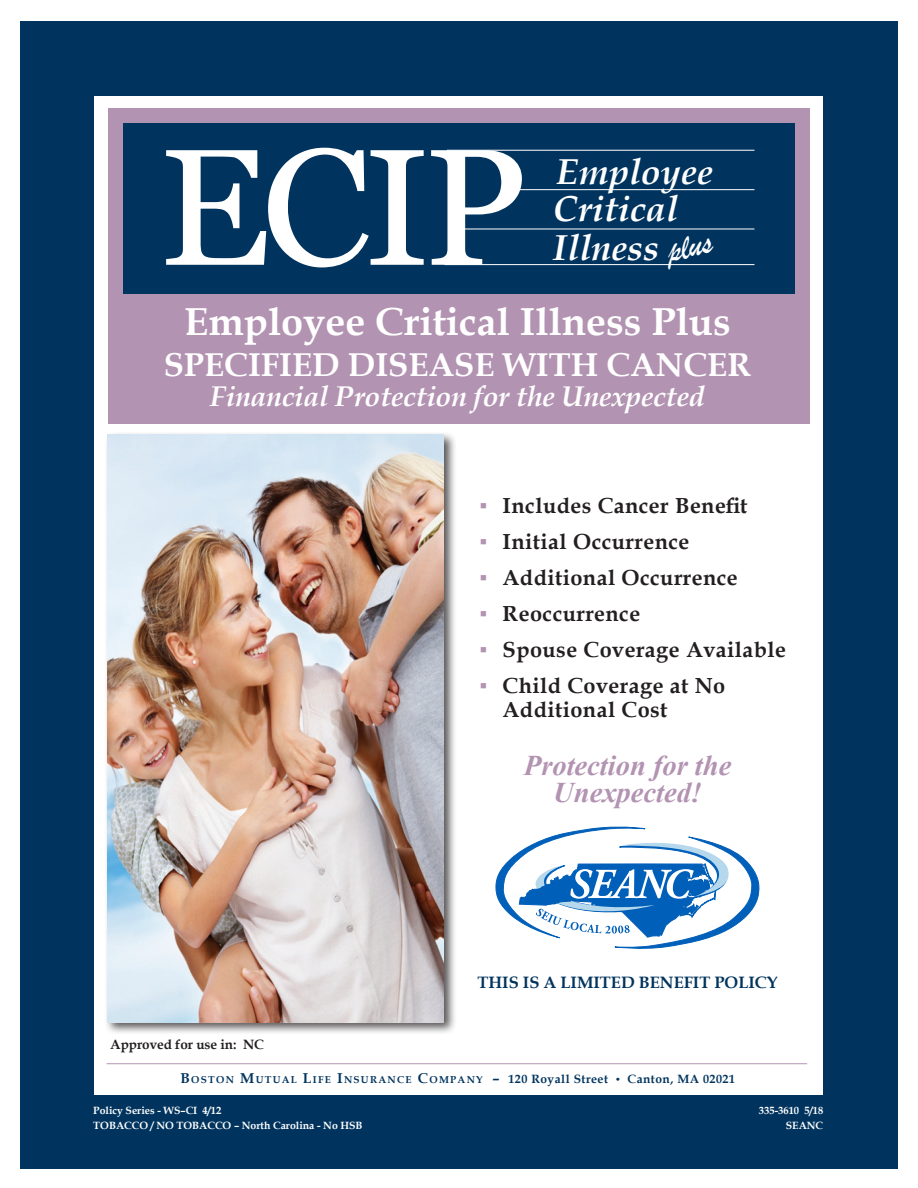
<style>
.page{position:relative;width:918px;height:1188px;background:#fff}
.page>*{position:absolute;margin:0;border:0;box-sizing:border-box;transform-origin:0 0}
.t1{font:165.3px "Georgia";color:#fff}
.t2{font:700 39px "Book Antiqua";color:#fff}
.t3{font:italic 700 36px "Book Antiqua";color:#fff}
.t4{font:36px "Brush Script";color:#fff}
.t5{font:700 33px "Book Antiqua";color:#fff}
.t6{font:italic 700 28.5px "Book Antiqua";letter-spacing:-.01em;color:#fff}
.t7{font:italic 700 28.5px "Times New Roman";color:#b393b2}
.t8{font:700 21.75px "Book Antiqua";letter-spacing:.02em;color:#231f20}
.t9{font:700 16.5px "Book Antiqua";color:#00345e}
.t10{font:700 13.5px "Book Antiqua";letter-spacing:-.005em;color:#231f20}
.t11{font:700 12px "Book Antiqua";letter-spacing:.04em;color:#00345e}
.t12{font:700 10.5px "Book Antiqua";color:#fff}
.s1{font-size:14.25px}
.s2{font-size:10.05px}
.s3{font-size:10.5px}
</style>
<div class="page">
<div style="left:20px;top:22px;width:878px;height:1147px;background:#00345e"></div>
<div style="left:94px;top:96px;width:729px;height:999px;background:#fff"></div>
<div style="left:108px;top:108px;width:702px;height:315px;background:#b393b2"></div>
<div style="left:124px;top:123px;width:671px;height:170px;background:#00345e"></div>
<hr style="left:447px;top:150px;width:307px;height:1px;background:#fff">
<hr style="left:509px;top:189px;width:245px;height:1px;background:#fff">
<hr style="left:461px;top:229px;width:293px;height:1px;background:#fff">
<hr style="left:445px;top:264px;width:309px;height:1px;background:#fff">
<div style="left:105px;top:431px;width:352px;height:605px;background:#231f20;opacity:.75"></div>
<img style="left:108px;top:435px;width:336px;height:587px">
<hr style="left:106px;top:1063px;width:701px;height:1px;background:#b393b2">
<svg style="left:496px;top:826px;width:263px;height:123px"></svg>
<p class="t1" style="left:159px;top:108px;width:370px">ECIP</p>
<p class="t3" style="left:557px;top:147px;width:157px">Employee</p>
<p class="t3" style="left:553px;top:184px;width:126px">Critical</p>
<p class="t3" style="left:553px;top:223px;width:107px">Illness</p>
<p class="t4" style="left:663px;top:229px;width:47px;rotate:-12deg">plus</p>
<p class="t2" style="left:184px;top:296px;width:548px">Employee Critical Illness Plus</p>
<p class="t5" style="left:164px;top:342px;width:589px">SPECIFIED DISEASE WITH CANCER</p>
<p class="t6" style="left:210px;top:376px;width:496px">Financial Protection for the Unexpected</p>
<p class="t8" style="left:480px;top:491px;width:269px"><sup>■</sup> Includes Cancer Benefit</p>
<p class="t8" style="left:480px;top:527px;width:211px"><sup>■</sup> Initial Occurrence</p>
<p class="t8" style="left:480px;top:563px;width:259px"><sup>■</sup> Additional Occurrence</p>
<p class="t8" style="left:480px;top:599px;width:162px"><sup>■</sup> Reoccurrence</p>
<p class="t8" style="left:480px;top:635px;width:308px"><sup>■</sup> Spouse Coverage Available</p>
<p class="t8" style="left:480px;top:671px;width:247px"><sup>■</sup> Child Coverage at No</p>
<p class="t8" style="left:503px;top:695px;width:166px">Additional Cost</p>
<p class="t7" style="left:524px;top:746px;width:209px">Protection for the</p>
<p class="t7" style="left:553px;top:773px;width:150px">Unexpected!</p>
<p class="t10" style="left:110px;top:1035px;width:155px">Approved for use in: NC</p>
<p class="t9" style="left:478px;top:972px;width:302px">THIS IS A LIMITED BENEFIT POLICY</p>
<p class="t11" style="left:180px;top:1071px;width:556px"><span class="s1">B</span><span class="s2">OSTON</span> <span class="s1">M</span><span class="s2">UTUAL</span> <span class="s1">L</span><span class="s2">IFE</span> <span class="s1">I</span><span class="s2">NSURANCE</span> <span class="s1">C</span><span class="s2">OMPANY</span> <span class="s1">–</span> 120 Royall Street <span class="s3">•</span> Canton, MA 02021</p>
<p class="t12" style="left:93px;top:1103px;width:130px">Policy Series - WS–CI 4/12</p>
<p class="t12" style="left:759px;top:1103px;width:66px">335-3610 5/18</p>
<p class="t12" style="left:93px;top:1118px;width:271px">TOBACCO / NO TOBACCO – North Carolina - No HSB</p>
<p class="t12" style="left:786px;top:1118px;width:39px">SEANC</p>
</div>
